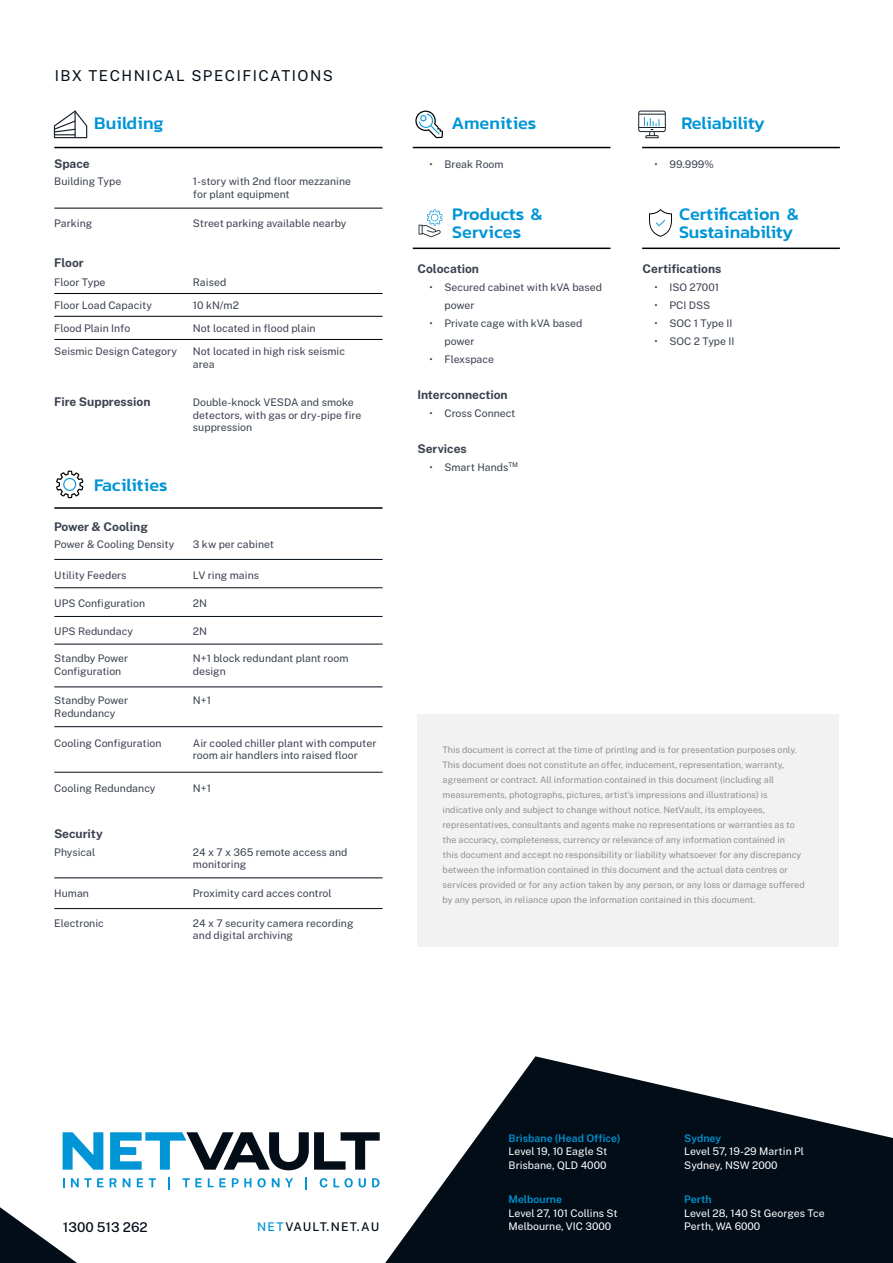
<style>
.page{position:relative;width:893px;height:1263px;background:#fff}
.page>*{position:absolute;margin:0;border:0;box-sizing:border-box;transform-origin:0 0}
.t1{font:500 18px/18px "Kanit";color:#0095d6}
.t2{font:15px "Public Sans";letter-spacing:.1em;color:#030d18}
.t3{font:500 13.5px "Public Sans";color:#030d18}
.t4{font:700 12px "Public Sans";color:#3a414f}
.t5{font:500 12px "Public Sans";letter-spacing:.1em;color:#030d18}
.t6{font:10.5px/12.6px "Public Sans";color:#3a414f}
.t7{font:10.5px/13.5px "Public Sans";color:#fff}
.t8{font:600 10.5px "Public Sans";color:#0095d6}
.t9{font:9px/15px "Public Sans";color:#909090}
.s1{color:#0095d6}
</style>
<div class="page">
<div style="left:417px;top:714px;width:422px;height:233px;background:#f2f2f2"></div>
<svg style="left:385px;top:1056px;width:508px;height:207px;fill:#030d18"></svg>
<svg style="left:0;top:1207px;width:77px;height:56px"></svg>
<svg style="left:63px;top:1178px;width:2px;height:9px"></svg>
<svg style="left:71px;top:1178px;width:32px;height:9px"></svg>
<svg style="left:110px;top:1178px;width:7px;height:9px"></svg>
<svg style="left:123px;top:1178px;width:7px;height:9px"></svg>
<svg style="left:137px;top:1178px;width:6px;height:9px"></svg>
<svg style="left:149px;top:1178px;width:7px;height:9px"></svg>
<svg style="left:169px;top:1177px;width:1px;height:12px"></svg>
<svg style="left:182px;top:1178px;width:20px;height:9px"></svg>
<svg style="left:208px;top:1178px;width:18px;height:9px"></svg>
<svg style="left:232px;top:1178px;width:19px;height:9px"></svg>
<svg style="left:257px;top:1178px;width:9px;height:9px"></svg>
<svg style="left:272px;top:1178px;width:21px;height:9px"></svg>
<svg style="left:305px;top:1177px;width:2px;height:12px"></svg>
<svg style="left:320px;top:1178px;width:7px;height:9px"></svg>
<svg style="left:333px;top:1178px;width:20px;height:9px"></svg>
<svg style="left:359px;top:1178px;width:7px;height:9px"></svg>
<svg style="left:372px;top:1178px;width:7px;height:9px"></svg>
<svg style="left:63px;top:1132px;width:40px;height:38px"></svg>
<svg style="left:110px;top:1132px;width:270px;height:38px"></svg>
<hr style="left:54px;top:339px;width:141px;height:1px;background:#000">
<hr style="left:195px;top:339px;width:188px;height:1px;background:#000">
<hr style="left:54px;top:316px;width:141px;height:1px;background:#000">
<hr style="left:195px;top:316px;width:188px;height:1px;background:#000">
<hr style="left:54px;top:293px;width:141px;height:1px;background:#000">
<hr style="left:195px;top:293px;width:188px;height:1px;background:#000">
<hr style="left:54px;top:208px;width:141px;height:1px;background:#000">
<hr style="left:195px;top:208px;width:188px;height:1px;background:#000">
<hr style="left:54px;top:147px;width:141px;height:1px;background:#000">
<hr style="left:195px;top:147px;width:188px;height:1px;background:#000">
<hr style="left:413px;top:147px;width:140px;height:1px;background:#000">
<hr style="left:553px;top:147px;width:57px;height:1px;background:#000">
<hr style="left:413px;top:248px;width:140px;height:1px;background:#000">
<hr style="left:553px;top:248px;width:57px;height:1px;background:#000">
<hr style="left:642px;top:147px;width:141px;height:1px;background:#000">
<hr style="left:783px;top:147px;width:57px;height:1px;background:#000">
<hr style="left:642px;top:248px;width:141px;height:1px;background:#000">
<hr style="left:783px;top:248px;width:57px;height:1px;background:#000">
<svg style="left:54px;top:111px;width:33px;height:27px"></svg>
<svg style="left:419px;top:209px;width:23px;height:28px"></svg>
<svg style="left:649px;top:209px;width:23px;height:28px"></svg>
<svg style="left:415px;top:111px;width:28px;height:27px"></svg>
<svg style="left:638px;top:111px;width:28px;height:27px"></svg>
<hr style="left:54px;top:507px;width:141px;height:2px;background:#000">
<hr style="left:195px;top:507px;width:188px;height:2px;background:#000">
<svg style="left:56px;top:471px;width:27px;height:27px"></svg>
<hr style="left:54px;top:908px;width:329px;height:1px;background:#030d18">
<hr style="left:54px;top:877px;width:329px;height:1px;background:#030d18">
<hr style="left:54px;top:772px;width:329px;height:1px;background:#030d18">
<hr style="left:54px;top:726px;width:329px;height:1px;background:#030d18">
<hr style="left:54px;top:687px;width:329px;height:1px;background:#030d18">
<hr style="left:54px;top:644px;width:329px;height:1px;background:#030d18">
<hr style="left:54px;top:616px;width:329px;height:1px;background:#030d18">
<hr style="left:54px;top:587px;width:329px;height:1px;background:#030d18">
<hr style="left:54px;top:559px;width:329px;height:1px;background:#030d18">
<h2 class="t2" style="left:55px;top:65px;width:280px">IBX TECHNICAL SPECIFICATIONS</h2>
<h1 class="t1" style="left:94px;top:114px;width:71px">Building</h1>
<p class="t4" style="left:54px;top:154px;width:37px">Space</p>
<p class="t6" style="left:54px;top:175px;width:68px">Building Type</p>
<p class="t6" style="left:193px;top:175px;width:160px">1-story with 2nd floor mezzanine for plant equipment</p>
<p class="t6" style="left:54px;top:216px;width:40px">Parking</p>
<p class="t6" style="left:193px;top:216px;width:155px">Street parking available nearby</p>
<p class="t4" style="left:54px;top:254px;width:31px">Floor</p>
<p class="t6" style="left:54px;top:275px;width:53px">Floor Type</p>
<p class="t6" style="left:193px;top:275px;width:35px">Raised</p>
<p class="t6" style="left:54px;top:298px;width:99px">Floor Load Capacity</p>
<p class="t6" style="left:193px;top:298px;width:48px">10 kN/m2</p>
<p class="t6" style="left:54px;top:321px;width:78px">Flood Plain Info</p>
<p class="t6" style="left:193px;top:321px;width:124px">Not located in flood plain</p>
<p class="t6" style="left:54px;top:344px;width:124px">Seismic Design Category</p>
<p class="t4" style="left:54px;top:392px;width:98px">Fire Suppression</p>
<p class="t6" style="left:193px;top:344px;width:154px">Not located in high risk seismic area</p>
<p class="t6" style="left:193px;top:395px;width:170px">Double-knock VESDA and smoke detectors, with gas or dry-pipe fire suppression</p>
<h1 class="t1" style="left:94px;top:475px;width:75px">Facilities</h1>
<p class="t4" style="left:54px;top:517px;width:95px">Power &amp; Cooling</p>
<p class="t6" style="left:54px;top:537px;width:122px">Power &amp; Cooling Density</p>
<p class="t6" style="left:193px;top:537px;width:83px">3 kw per cabinet</p>
<p class="t6" style="left:54px;top:568px;width:74px">Utility Feeders</p>
<p class="t6" style="left:193px;top:568px;width:68px">LV ring mains</p>
<p class="t6" style="left:54px;top:596px;width:92px">UPS Configuration</p>
<p class="t6" style="left:193px;top:596px;width:16px">2N</p>
<p class="t6" style="left:54px;top:624px;width:80px">UPS Redundacy</p>
<p class="t6" style="left:193px;top:624px;width:16px">2N</p>
<p class="t6" style="left:54px;top:651px;width:75px">Standby Power<br>Configuration</p>
<p class="t6" style="left:193px;top:651px;width:157px">N+1 block redundant plant room design</p>
<p class="t6" style="left:54px;top:693px;width:75px">Standby Power<br>Redundancy</p>
<p class="t6" style="left:193px;top:693px;width:20px">N+1</p>
<p class="t6" style="left:54px;top:736px;width:109px">Cooling Configuration</p>
<p class="t6" style="left:193px;top:736px;width:185px">Air cooled chiller plant with computer room air handlers into raised floor</p>
<p class="t6" style="left:54px;top:781px;width:103px">Cooling Redundancy</p>
<p class="t6" style="left:193px;top:781px;width:20px">N+1</p>
<p class="t4" style="left:54px;top:824px;width:50px">Security</p>
<p class="t6" style="left:54px;top:845px;width:43px">Physical</p>
<p class="t6" style="left:193px;top:845px;width:156px">24 x 7 x 365 remote access and monitoring</p>
<p class="t6" style="left:54px;top:886px;width:36px">Human</p>
<p class="t6" style="left:193px;top:886px;width:140px">Proximity card acces control</p>
<p class="t6" style="left:54px;top:916px;width:51px">Electronic</p>
<p class="t6" style="left:193px;top:916px;width:162px">24 x 7 security camera recording and digital archiving</p>
<h1 class="t1" style="left:451px;top:114px;width:87px">Amenities</h1>
<h1 class="t1" style="left:681px;top:114px;width:85px">Reliability</h1>
<p class="t6" style="left:429px;top:157px;width:76px">• Break Room</p>
<p class="t6" style="left:654px;top:157px;width:61px">• 99.999%</p>
<h1 class="t1" style="left:452px;top:204px;width:92px">Products &amp;<br>Services</h1>
<h1 class="t1" style="left:679px;top:204px;width:121px">Certification &amp;<br>Sustainability</h1>
<p class="t4" style="left:417px;top:260px;width:63px">Colocation</p>
<p class="t6" style="left:444px;top:278px;width:159px;line-height:18px;text-indent:-15px">• Secured cabinet with kVA based power</p>
<p class="t6" style="left:444px;top:314px;width:139px;line-height:18px;text-indent:-15px">• Private cage with kVA based power</p>
<p class="t6" style="left:429px;top:352px;width:66px">• Flexspace</p>
<p class="t4" style="left:417px;top:386px;width:92px">Interconnection</p>
<p class="t6" style="left:429px;top:406px;width:88px">• Cross Connect</p>
<p class="t4" style="left:417px;top:440px;width:51px">Services</p>
<p class="t6" style="left:429px;top:460px;width:90px">• Smart Hands™</p>
<p class="t4" style="left:642px;top:260px;width:80px">Certifications</p>
<p class="t6" style="left:654px;top:280px;width:66px">• ISO 27001</p>
<p class="t6" style="left:654px;top:298px;width:57px">• PCI DSS</p>
<p class="t6" style="left:654px;top:316px;width:79px">• SOC 1 Type II</p>
<p class="t6" style="left:654px;top:334px;width:81px">• SOC 2 Type II</p>
<p class="t9" style="left:443px;top:742px;width:364px">This document is correct at the time of printing and is for presentation purposes only.<br>This document does not constitute an offer, inducement, representation, warranty, agreement or contract. All information contained in this document (including all measurements, photographs, pictures, artist’s impressions and illustrations) is indicative only and subject to change without notice. NetVault, its employees, representatives, consultants and agents make no representations or warranties as to the accuracy, completeness, currency or relevance of any information contained in<br>this document and accept no responsibility or liability whatsoever for any discrepancy between the information contained in this document and the actual data centres or services provided or for any action taken by any person, or any loss or damage suffered by any person, in reliance upon the information contained in this document.</p>
<p class="t3" style="left:63px;top:1217px;width:86px">1300 513 262</p>
<p class="t5" style="left:257px;top:1218px;width:123px"><span class="s1">NET</span>VAULT.NET.AU</p>
<p class="t8" style="left:509px;top:1130px;width:113px">Brisbane (Head Office)</p>
<p class="t7" style="left:509px;top:1144px;width:100px">Level 19, 10 Eagle St<br>Brisbane, QLD 4000</p>
<p class="t8" style="left:509px;top:1192px;width:55px">Melbourne</p>
<p class="t7" style="left:509px;top:1205px;width:110px">Level 27, 101 Collins St<br>Melbourne, VIC 3000</p>
<p class="t8" style="left:684px;top:1130px;width:38px">Sydney</p>
<p class="t7" style="left:684px;top:1144px;width:121px">Level 57, 19-29 Martin Pl<br>Sydney, NSW 2000</p>
<p class="t8" style="left:684px;top:1192px;width:29px">Perth</p>
<p class="t7" style="left:684px;top:1205px;width:142px">Level 28, 140 St Georges Tce<br>Perth, WA 6000</p>
</div>
